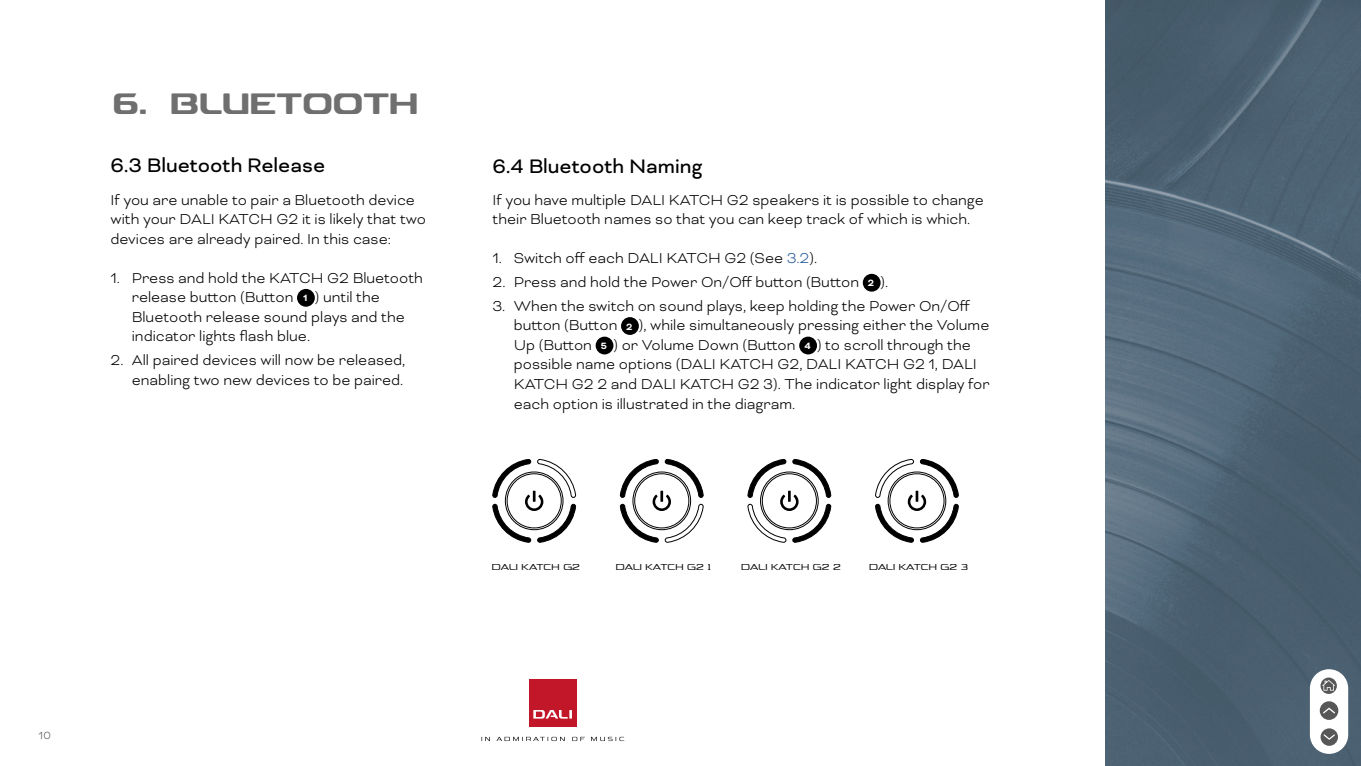
<style>
.page{position:relative;width:1361px;height:766px;background:#fff}
.page>*{position:absolute;margin:0;border:0;box-sizing:border-box;transform-origin:0 0}
.t1{font:700 36px "Dali Font 2";color:#706f6f}
.t2{font:22.5px "Bicyclette";color:#000}
.t3{font:300 16.5px/19.5px "Bicyclette";color:#000}
.t4{font:300 12px "Bicyclette";color:#575756}
.t5{font:300 10.5px "Dali Font 2";color:#000}
.s1{font-weight:700;font-size:10.5px;color:#fff}
.s2{color:#275b9b}
</style>
<div class="page">
<img style="left:1106px;top:0;width:255px;height:765px">
<svg style="left:492px;top:459px;width:84px;height:83px"></svg>
<svg style="left:620px;top:459px;width:84px;height:83px"></svg>
<svg style="left:747px;top:459px;width:84px;height:83px"></svg>
<svg style="left:875px;top:459px;width:83px;height:83px"></svg>
<div style="left:297px;top:289px;width:18px;height:17px;background:#000;border-radius:50%"></div>
<div style="left:863px;top:274px;width:17px;height:17px;background:#000;border-radius:50%"></div>
<div style="left:621px;top:317px;width:18px;height:18px;background:#000;border-radius:50%"></div>
<div style="left:595px;top:336px;width:18px;height:18px;background:#000;border-radius:50%"></div>
<div style="left:799px;top:336px;width:18px;height:18px;background:#000;border-radius:50%"></div>
<svg style="left:481px;top:736px;width:9px;height:4px"></svg>
<svg style="left:591px;top:736px;width:33px;height:4px"></svg>
<svg style="left:497px;top:736px;width:67px;height:4px"></svg>
<svg style="left:572px;top:736px;width:13px;height:4px"></svg>
<div style="left:529px;top:678px;width:48px;height:48px;background:#c11728"></div>
<svg style="left:533px;top:710px;width:39px;height:8px"></svg>
<div style="left:1310px;top:669px;width:38px;height:84px;background:#fff;border-radius:19px"></div>
<svg style="left:1320px;top:677px;width:17px;height:16px"></svg>
<svg style="left:1320px;top:728px;width:18px;height:17px"></svg>
<svg style="left:1319px;top:701px;width:19px;height:18px"></svg>
<h1 class="t1" style="left:113px;top:85px;width:307px">6. BLUETOOTH</h1>
<h2 class="t2" style="left:111px;top:152px;width:216px">6.3 Bluetooth Release</h2>
<p class="t3" style="left:111px;top:190px;width:317px">If you are unable to pair a Bluetooth device with your DALI KATCH G2 it is likely that two devices are already paired. In this case:</p>
<p class="t3" style="left:132px;top:268px;width:293px;text-indent:-21px">1. Press and hold the KATCH G2 Bluetooth release button (Button <span class="s1">1</span> ) until the Bluetooth release sound plays and the indicator lights flash blue.</p>
<p class="t3" style="left:111px;top:350px;width:296px;text-align:right">2. All paired devices will now be released, enabling two new devices to be paired.</p>
<p class="t4" style="left:38px;top:728px;width:14px">10</p>
<h2 class="t2" style="left:492px;top:153px;width:211px">6.4 Bluetooth Naming</h2>
<p class="t3" style="left:492px;top:190px;width:493px">If you have multiple DALI KATCH G2 speakers it is possible to change their Bluetooth names so that you can keep track of which is which.</p>
<p class="t3" style="left:492px;top:248px;width:326px">1. Switch off each DALI KATCH G2 (See <span class="s2">3.2</span>).</p>
<p class="t3" style="left:492px;top:272px;width:397px">2. Press and hold the Power On/Off button (Button <span class="s1">2</span> ).</p>
<p class="t3" style="left:514px;top:296px;width:477px;text-indent:-21px">3. When the switch on sound plays, keep holding the Power On/Off button (Button <span class="s1">2</span> ), while simultaneously pressing either the Volume Up (Button <span class="s1">5</span> ) or Volume Down (Button <span class="s1">4</span> ) to scroll through the possible name options (DALI KATCH G2, DALI KATCH G2 1, DALI KATCH G2 2 and DALI KATCH G2 3). The indicator light display for each option is illustrated in the diagram.</p>
<p class="t5" style="left:492px;top:561px;width:90px">DALI KATCH G2</p>
<p class="t5" style="left:616px;top:561px;width:97px">DALI KATCH G2 1</p>
<p class="t5" style="left:741px;top:561px;width:101px">DALI KATCH G2 2</p>
<p class="t5" style="left:869px;top:561px;width:101px">DALI KATCH G2 3</p>
</div>
